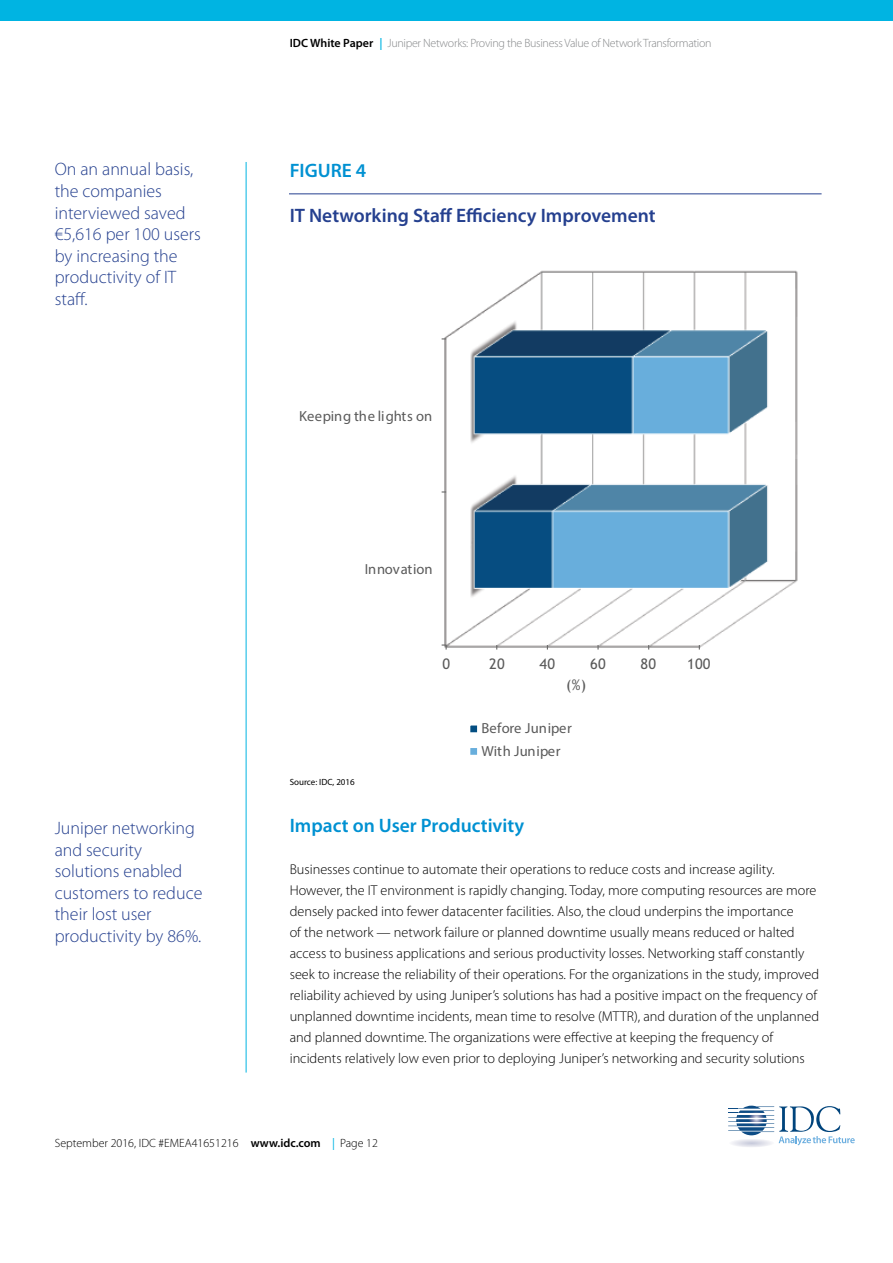
<style>
.page{position:relative;width:893px;height:1263px;background:#fff}
.page>*{position:absolute;margin:0;border:0;box-sizing:border-box;transform-origin:0 0}
.t1{font:600 19.5px "Myriad Pro";color:#25408f}
.t2{font:600 19.5px "Myriad Pro";color:#0091d2}
.t3{font:300 18px/21.6px "Myriad Pro";color:#25408f}
.t4{font:14.7px/22.5px "Myriad Pro";letter-spacing:-.005em;color:#5a5a5a}
.t5{font:14.7px "Trebuchet MS";letter-spacing:.015em;color:#5a5a5a}
.t6{font:300 14.25px/21px "Myriad Pro";color:#000}
.t7{font:300 12px "Myriad Pro";letter-spacing:-.025em;color:#86888a}
.t8{font:300 12px "Myriad Pro";color:#000}
.t9{font:9px "Myriad Pro";color:#000}
.s1{font-weight:600;color:#000}
.s2{font-weight:600;color:#00b4e2}
.s3{font-weight:600}
.s4{font-weight:400;color:#00b4e2}
</style>
<div class="page">
<div style="left:0;top:0;width:893px;height:21px;background:#00b4e2"></div>
<hr style="left:246px;top:162px;width:1px;height:910px;background:#00b4e2">
<svg style="left:728px;top:1106px;width:127px;height:41px"></svg>
<hr style="left:289px;top:193px;width:533px;height:1px;background:#25408f">
<img style="left:443px;top:270px;width:355px;height:378px">
<svg style="left:442px;top:644px;width:5px;height:5px"></svg>
<svg style="left:470px;top:725px;width:8px;height:8px"></svg>
<svg style="left:470px;top:748px;width:8px;height:7px"></svg>
<p class="t3" style="left:55px;top:159px;width:148px">On an annual basis, the companies interviewed saved €5,616 per 100 users by increasing the productivity of IT staff.</p>
<p class="t3" style="left:55px;top:817px;width:149px">Juniper networking and security solutions enabled customers to reduce their lost user productivity by 86%.</p>
<p class="t7" style="left:290px;top:37px;width:423px"><span class="s1">IDC White Paper</span> <span class="s2">|</span> Juniper Networks: Proving the Business Value of Network Transformation</p>
<h1 class="t2" style="left:290px;top:158px;width:78px">FIGURE 4</h1>
<h1 class="t1" style="left:290px;top:203px;width:368px">IT Networking Staff Efficiency Improvement</h1>
<p class="t4" style="left:299px;top:404px;width:135px">Keeping the lights on</p>
<p class="t4" style="left:365px;top:557px;width:69px">Innovation</p>
<p class="t5" style="left:443px;top:654px;width:9px">0</p>
<p class="t5" style="left:489px;top:654px;width:17px">20</p>
<p class="t5" style="left:540px;top:654px;width:17px">40</p>
<p class="t5" style="left:590px;top:654px;width:17px">60</p>
<p class="t5" style="left:641px;top:654px;width:17px">80</p>
<p class="t5" style="left:687px;top:654px;width:25px">100</p>
<p class="t5" style="left:566px;top:676px;width:21px">(%)</p>
<p class="t4" style="left:481px;top:717px;width:92px">Before Juniper<br>With Juniper</p>
<p class="t9" style="left:290px;top:776px;width:67px">Source: IDC, 2016</p>
<h1 class="t2" style="left:290px;top:813px;width:236px">Impact on User Productivity</h1>
<p class="t6" style="left:290px;top:859px;width:531px">Businesses continue to automate their operations to reduce costs and increase agility.<br>However, the IT environment is rapidly changing. Today, more computing resources are more densely packed into fewer datacenter facilities. Also, the cloud underpins the importance<br>of the network — network failure or planned downtime usually means reduced or halted access to business applications and serious productivity losses. Networking staff constantly seek to increase the reliability of their operations. For the organizations in the study, improved reliability achieved by using Juniper’s solutions has had a positive impact on the frequency of unplanned downtime incidents, mean time to resolve (MTTR), and duration of the unplanned and planned downtime. The organizations were effective at keeping the frequency of incidents relatively low even prior to deploying Juniper’s networking and security solutions</p>
<p class="t8" style="left:55px;top:1136px;width:325px">September 2016, IDC #EMEA41651216 <span class="s3">www.idc.com</span> <span class="s4">|</span> Page 12</p>
</div>
